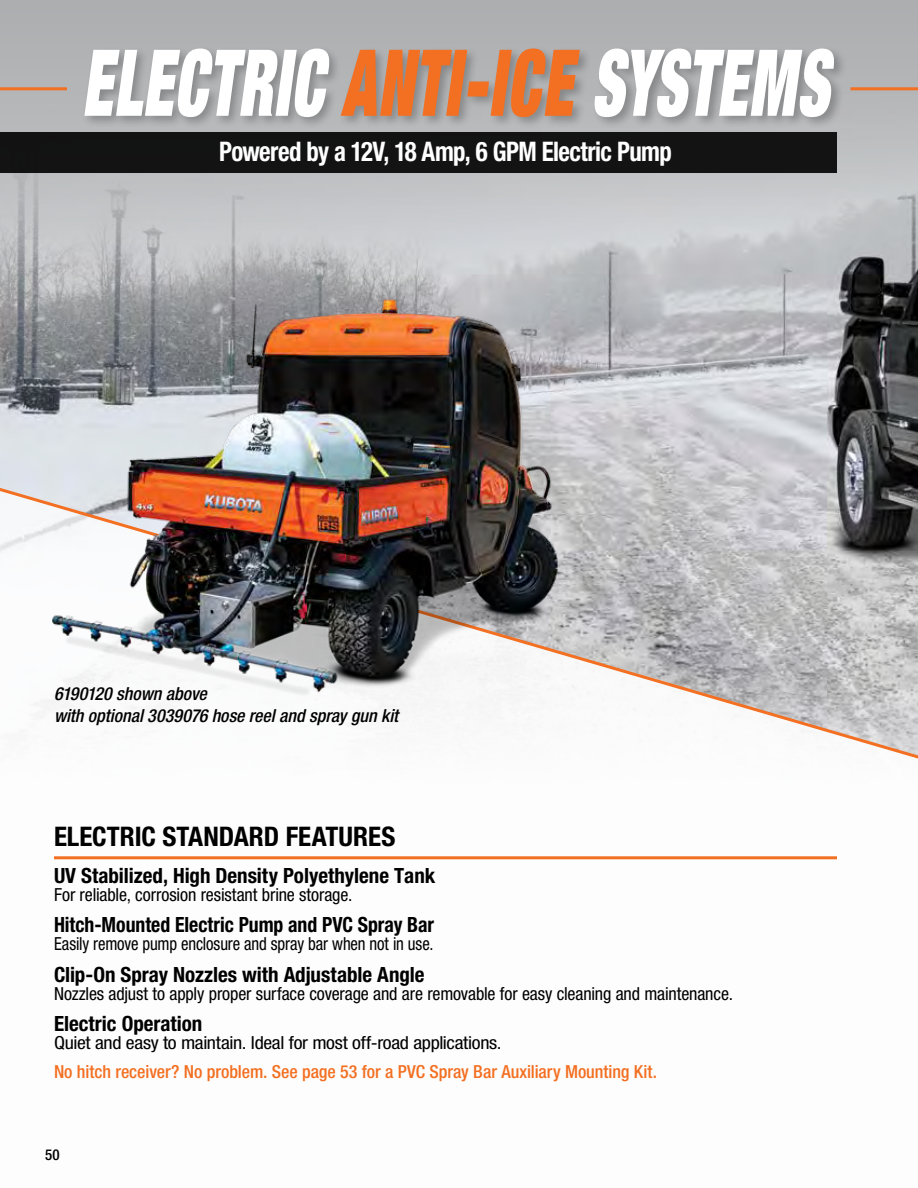
<style>
.page{position:relative;width:918px;height:1188px;background:#fff}
.page>*{position:absolute;margin:0;border:0;box-sizing:border-box;transform-origin:0 0}
.t1{font:italic 900 condensed 92.4px "Helvetica Neue LT Pro";letter-spacing:.02em;color:#fff;scale:.66 1}
.t2{font:700 condensed 27px "Helvetica Neue LT Pro";letter-spacing:-.025em;color:#fff;scale:.92 1}
.t3{font:700 condensed 27px "Helvetica Neue LT Pro";color:#000}
.t4{font:700 condensed 21px "Helvetica Neue LT Pro";color:#000}
.t5{font:700 condensed 21px "Helvetica Neue LT Pro";color:#000;scale:.94 1}
.t6{font:condensed 18px "Helvetica Neue LT Pro";letter-spacing:-.01em;color:#000}
.t7{font:500 condensed 18px "Helvetica Neue LT Pro";color:#f36f21}
.t8{font:italic 500 condensed 18px/22.6px "Helvetica Neue LT Pro";color:#000}
.t9{font:condensed 18px "Helvetica Neue LT Pro";letter-spacing:-.01em;color:#000;scale:1.1 1}
.t10{font:condensed 18px "Helvetica Neue LT Pro";letter-spacing:-.01em;color:#000;scale:.93 1}
.t11{font:500 condensed 15px "Helvetica Neue LT Pro";color:#000}
.s1{color:#f36f21}
</style>
<div class="page">
<img style="left:0;top:0;width:918px;height:482px">
<hr style="left:0;top:87px;width:67px;height:3px;background:#f36f21">
<hr style="left:850px;top:87px;width:68px;height:3px;background:#f36f21">
<div style="left:82px;top:46px;width:765px;height:84px;background:#000;opacity:.25"></div>
<hr style="left:54px;top:856px;width:783px;height:3px;background:#f36f21">
<svg style="left:0;top:482px;width:918px;height:277px"></svg>
<img style="left:52px;top:299px;width:507px;height:405px">
<div style="left:0;top:133px;width:837px;height:40px;background:#131313"></div>
<h1 class="t1" style="left:82px;top:24px;width:1134px">ELECTRIC <span class="s1">ANTI-ICE</span> SYSTEMS</h1>
<h2 class="t2" style="left:219px;top:135px;width:494px">Powered by a 12V, 18 Amp, 6 GPM Electric Pump</h2>
<p class="t8" style="left:54px;top:682px;width:346px">6190120 shown above<br>with optional 3039076 hose reel and spray gun kit</p>
<h2 class="t3" style="left:54px;top:820px;width:343px">ELECTRIC STANDARD FEATURES</h2>
<p class="t4" style="left:54px;top:863px;width:383px">UV Stabilized, High Density Polyethylene Tank</p>
<p class="t6" style="left:54px;top:884px;width:300px">For reliable, corrosion resistant brine storage.</p>
<p class="t5" style="left:54px;top:912px;width:406px">Hitch-Mounted Electric Pump and PVC Spray Bar</p>
<p class="t10" style="left:54px;top:934px;width:410px">Easily remove pump enclosure and spray bar when not in use.</p>
<p class="t4" style="left:54px;top:962px;width:372px">Clip-On Spray Nozzles with Adjustable Angle</p>
<p class="t6" style="left:54px;top:983px;width:681px">Nozzles adjust to apply proper surface coverage and are removable for easy cleaning and maintenance.</p>
<p class="t4" style="left:54px;top:1011px;width:150px">Electric Operation</p>
<p class="t9" style="left:54px;top:1032px;width:408px">Quiet and easy to maintain. Ideal for most off-road applications.</p>
<p class="t7" style="left:54px;top:1061px;width:605px">No hitch receiver? No problem. See page 53 for a PVC Spray Bar Auxiliary Mounting Kit.</p>
<p class="t11" style="left:45px;top:1146px;width:16px">50</p>
</div>
